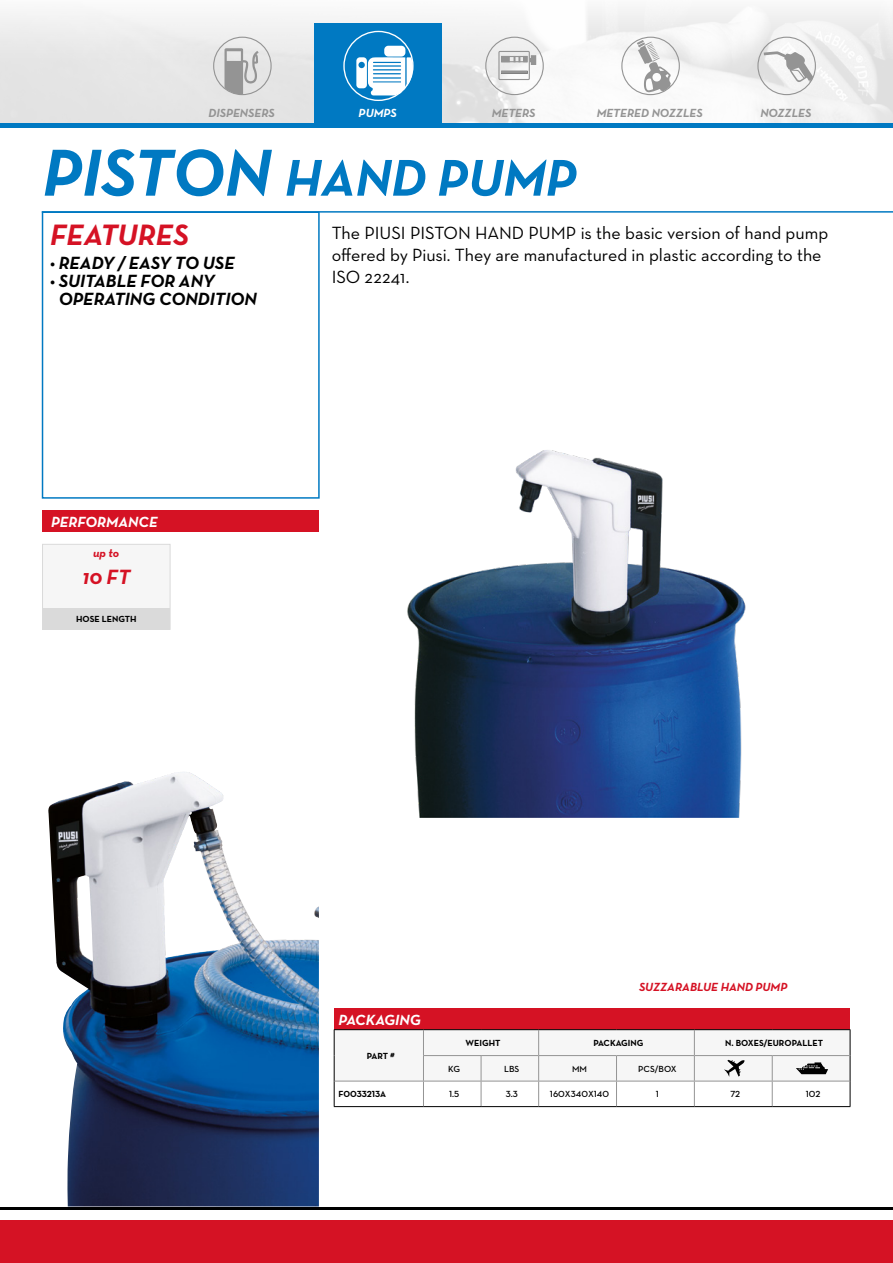
<style>
.page{position:relative;width:893px;height:1263px;background:#fff}
.page>*{position:absolute;margin:0;border:0;box-sizing:border-box;transform-origin:0 0}
.t1{font:italic 700 52.5px "Neutraface Text";color:#0079c2}
.t2{font:italic 700 30px "Neutraface Text";color:#d51224}
.t3{font:italic 700 21px "Neutraface Text";color:#d51224}
.t4{font:18px/21.6px "Neutraface Text";letter-spacing:-.005em;color:#000}
.t5{font:italic 700 18px/18px "Neutraface Text";color:#000}
.t6{font:italic 700 15px "Neutraface Text";color:#fff}
.t7{font:italic 700 12px "Neutraface Text";color:#949494}
.t8{font:italic 700 12px "Neutraface Text";color:#d51224}
.t9{font:italic 700 12px "Neutraface Text";color:#fff}
.t10{font:700 9px "Neutraface Text";color:#000}
.t11{font:600 9px "Neutraface Text";color:#000}
.s1{font-size:67.5px}
</style>
<div class="page">
<div style="left:0;top:1220px;width:893px;height:43px;background:#d51224"></div>
<hr style="left:0;top:1208px;width:893px;height:2px;background:#000">
<div style="left:42px;top:211px;width:278px;height:288px;border:2px solid #0079c2"></div>
<hr style="left:42px;top:211px;width:851px;height:2px;background:#0079c2">
<div style="left:42px;top:544px;width:128px;height:86px;background:#f6f6f6;border:1px solid #dadada"></div>
<div style="left:43px;top:510px;width:276px;height:21px;background:#d51224"></div>
<div style="left:43px;top:608px;width:127px;height:21px;background:#dadada"></div>
<img style="left:407px;top:450px;width:339px;height:368px">
<img style="left:48px;top:772px;width:271px;height:434px">
<img style="left:0;top:9px;width:893px;height:114px">
<div style="left:0;top:123px;width:893px;height:5px;background:#0079c2"></div>
<div style="left:315px;top:23px;width:127px;height:100px;background:#0079c2"></div>
<svg style="left:356px;top:57px;width:56px;height:38px;background:#bbdbee"></svg>
<div style="left:384px;top:46px;width:21px;height:11px;background:#fff;border-radius:4px"></div>
<div style="left:343px;top:31px;width:71px;height:70px;border:1px solid #fff;border-radius:50%"></div>
<div style="left:485px;top:37px;width:59px;height:58px;border:1px solid #949494;border-radius:50%"></div>
<div style="left:501px;top:56px;width:9px;height:6px;border:1px solid #949494"></div>
<div style="left:531px;top:56px;width:5px;height:8px;background:#949494"></div>
<div style="left:531px;top:55px;width:5px;height:10px;border:1px solid #949494"></div>
<div style="left:501px;top:71px;width:27px;height:3px;border:1px solid #949494"></div>
<svg style="left:502px;top:56px;width:30px;height:6px"></svg>
<div style="left:498px;top:51px;width:32px;height:29px;border:1px solid #949494"></div>
<div style="left:621px;top:37px;width:59px;height:58px;border:1px solid #949494;border-radius:50%"></div>
<svg style="left:637px;top:40px;width:34px;height:52px"></svg>
<div style="left:757px;top:37px;width:59px;height:58px;border:1px solid #949494;border-radius:50%"></div>
<svg style="left:764px;top:51px;width:49px;height:32px"></svg>
<div style="left:213px;top:37px;width:59px;height:58px;border:1px solid #949494;border-radius:50%"></div>
<svg style="left:224px;top:48px;width:35px;height:47px;background:#bababa"></svg>
<div style="left:334px;top:1008px;width:516px;height:22px;background:#d51224"></div>
<hr style="left:334px;top:1029px;width:89px;height:1px;background:#000">
<hr style="left:423px;top:1029px;width:58px;height:1px;background:#000">
<hr style="left:481px;top:1029px;width:58px;height:1px;background:#000">
<hr style="left:539px;top:1029px;width:77px;height:1px;background:#000">
<hr style="left:616px;top:1029px;width:78px;height:1px;background:#000">
<hr style="left:694px;top:1029px;width:78px;height:1px;background:#000">
<hr style="left:772px;top:1029px;width:78px;height:1px;background:#000">
<hr style="left:334px;top:1106px;width:89px;height:1px;background:#000">
<hr style="left:423px;top:1106px;width:58px;height:1px;background:#000">
<hr style="left:481px;top:1106px;width:58px;height:1px;background:#000">
<hr style="left:539px;top:1106px;width:77px;height:1px;background:#000">
<hr style="left:616px;top:1106px;width:78px;height:1px;background:#000">
<hr style="left:694px;top:1106px;width:78px;height:1px;background:#000">
<hr style="left:772px;top:1106px;width:78px;height:1px;background:#000">
<svg style="left:334px;top:1030px;width:517px;height:76px"></svg>
<p class="t7" style="left:208px;top:106px;width:68px">DISPENSERS</p>
<p class="t9" style="left:359px;top:106px;width:40px">PUMPS</p>
<p class="t7" style="left:492px;top:106px;width:45px">METERS</p>
<p class="t7" style="left:597px;top:106px;width:107px">METERED NOZZLES</p>
<p class="t7" style="left:760px;top:106px;width:53px">NOZZLES</p>
<p class="t1" style="left:43px;top:144px;width:535px"><span class="s1">PISTON</span> HAND PUMP</p>
<p class="t2" style="left:50px;top:215px;width:140px">FEATURES</p>
<p class="t5" style="left:50px;top:254px;width:186px">• READY / EASY TO USE</p>
<p class="t5" style="left:59px;top:272px;width:199px;text-indent:-9px">• SUITABLE FOR ANY<br>OPERATING CONDITION</p>
<p class="t4" style="left:332px;top:222px;width:498px">The PIUSI PISTON HAND PUMP is the basic version of hand pump offered by Piusi. They are manufactured in plastic according to the<br>ISO 22241.</p>
<p class="t6" style="left:51px;top:512px;width:108px">PERFORMANCE</p>
<p class="t8" style="left:93px;top:545px;width:28px">up to</p>
<p class="t3" style="left:83px;top:563px;width:49px">10 FT</p>
<p class="t10" style="left:76px;top:614px;width:62px">HOSE LENGTH</p>
<p class="t6" style="left:338px;top:1010px;width:84px">PACKAGING</p>
<p class="t10" style="left:367px;top:1050px;width:30px">PART #</p>
<p class="t8" style="left:639px;top:979px;width:150px">SUZZARABLUE HAND PUMP</p>
<p class="t10" style="left:465px;top:1037px;width:36px">WEIGHT</p>
<p class="t10" style="left:593px;top:1037px;width:52px">PACKAGING</p>
<p class="t10" style="left:725px;top:1037px;width:99px">N. BOXES/EUROPALLET</p>
<p class="t11" style="left:448px;top:1063px;width:13px">KG</p>
<p class="t11" style="left:504px;top:1063px;width:17px">LBS</p>
<p class="t11" style="left:572px;top:1063px;width:16px">MM</p>
<p class="t11" style="left:638px;top:1063px;width:40px">PCS/BOX</p>
<p class="t10" style="left:338px;top:1088px;width:49px">F0033213A</p>
<p class="t11" style="left:449px;top:1089px;width:12px">1.5</p>
<p class="t11" style="left:506px;top:1089px;width:14px">3.3</p>
<p class="t11" style="left:550px;top:1089px;width:61px">160X340X140</p>
<p class="t11" style="left:656px;top:1089px;width:5px">1</p>
<p class="t11" style="left:730px;top:1089px;width:11px">72</p>
<p class="t11" style="left:806px;top:1089px;width:16px">102</p>
</div>
